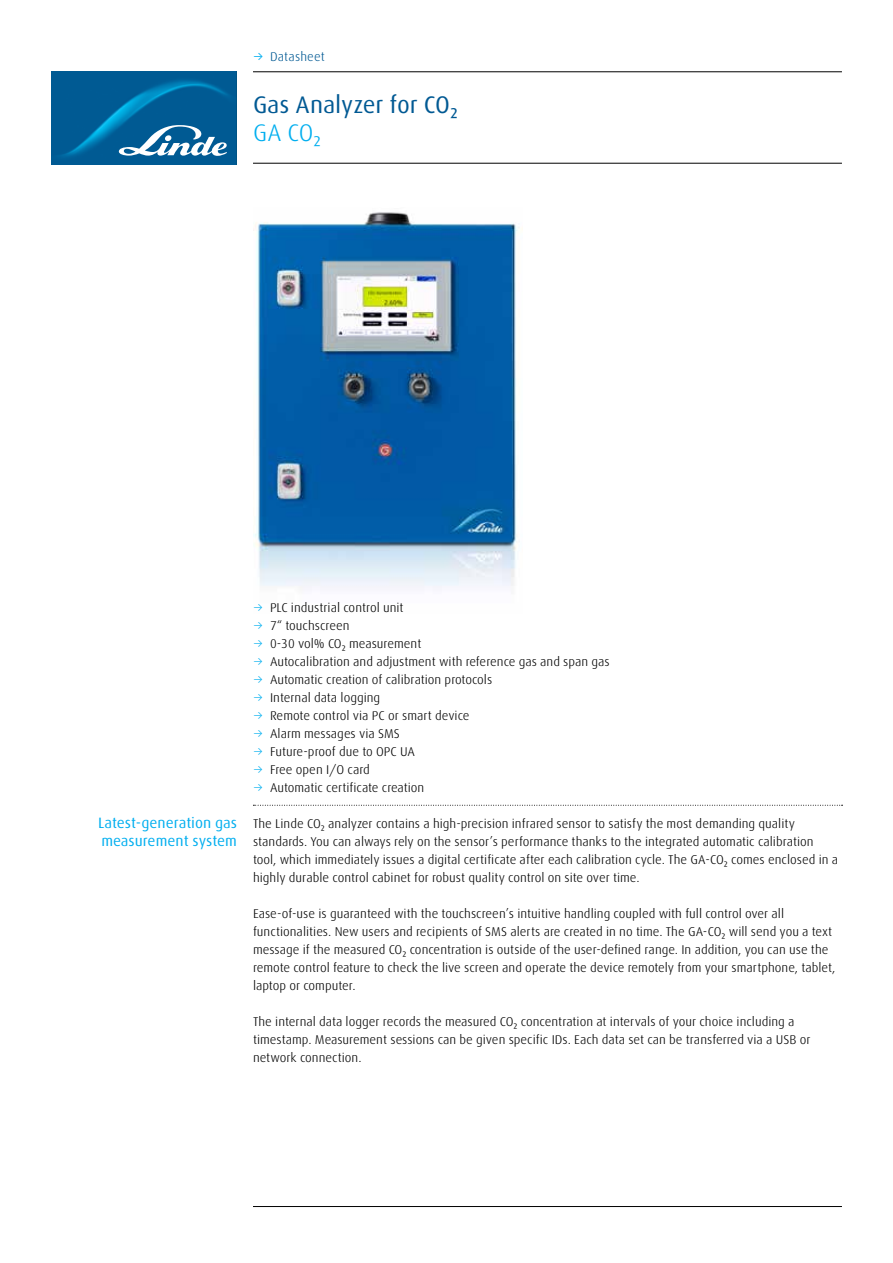
<style>
.page{position:relative;width:893px;height:1263px;background:#fff}
.page>*{position:absolute;margin:0;border:0;box-sizing:border-box;transform-origin:0 0}
.t1{font:24px "Linde Dax Global";letter-spacing:-.005em;color:#005993}
.t2{font:300 24px "Linde Dax Global";color:#00aeef}
.t3{font:15px/18px "Linde Dax Global";color:#00aeef}
.t4{font:300 12.75px/18px "Linde Dax Global";color:#000}
.t5{font:300 12.75px "Linde Dax Global";letter-spacing:.01em;color:#005993}
.s1{font-weight:400;color:#00aeef}
.s2{color:#00aeef}
</style>
<div class="page">
<img style="left:253px;top:212px;width:270px;height:376px">
<hr style="left:253px;top:71px;width:589px;height:1px;background:#000">
<hr style="left:253px;top:163px;width:589px;height:1px;background:#000">
<img style="left:51px;top:72px;width:185px;height:92px">
<svg style="left:119px;top:125px;width:108px;height:31px"></svg>
<hr style="left:253px;top:1206px;width:589px;height:1px;background:#000">
<svg style="left:253px;top:805px;width:590px;height:1px"></svg>
<p class="t5" style="left:253px;top:49px;width:74px"><span class="s1">→</span> Datasheet</p>
<h1 class="t1" style="left:253px;top:90px;width:207px">Gas Analyzer for CO₂</h1>
<h1 class="t2" style="left:253px;top:119px;width:70px">GA CO₂</h1>
<p class="t3" style="left:98px;top:814px;width:140px">Latest-generation gas measurement system</p>
<p class="t4" style="left:253px;top:599px;width:152px"><span class="s2">→</span> PLC industrial control unit</p>
<p class="t4" style="left:253px;top:617px;width:98px"><span class="s2">→</span> 7“ touchscreen</p>
<p class="t4" style="left:253px;top:635px;width:170px"><span class="s2">→</span> 0-30 vol% CO₂ measurement</p>
<p class="t4" style="left:253px;top:653px;width:358px"><span class="s2">→</span> Autocalibration and adjustment with reference gas and span gas</p>
<p class="t4" style="left:253px;top:671px;width:241px"><span class="s2">→</span> Automatic creation of calibration protocols</p>
<p class="t4" style="left:253px;top:689px;width:129px"><span class="s2">→</span> Internal data logging</p>
<p class="t4" style="left:253px;top:707px;width:218px"><span class="s2">→</span> Remote control via PC or smart device</p>
<p class="t4" style="left:253px;top:725px;width:148px"><span class="s2">→</span> Alarm messages via SMS</p>
<p class="t4" style="left:253px;top:743px;width:163px"><span class="s2">→</span> Future-proof due to OPC UA</p>
<p class="t4" style="left:253px;top:761px;width:118px"><span class="s2">→</span> Free open I/O card</p>
<p class="t4" style="left:253px;top:779px;width:173px"><span class="s2">→</span> Automatic certificate creation</p>
<p class="t4" style="left:253px;top:815px;width:587px">The Linde CO₂ analyzer contains a high-precision infrared sensor to satisfy the most demanding quality standards. You can always rely on the sensor’s performance thanks to the integrated automatic calibration tool, which immediately issues a digital certificate after each calibration cycle. The GA-CO₂ comes enclosed in a highly durable control cabinet for robust quality control on site over time.</p>
<p class="t4" style="left:253px;top:905px;width:584px">Ease-of-use is guaranteed with the touchscreen’s intuitive handling coupled with full control over all functionalities. New users and recipients of SMS alerts are created in no time. The GA-CO₂ will send you a text message if the measured CO₂ concentration is outside of the user-defined range. In addition, you can use the remote control feature to check the live screen and operate the device remotely from your smartphone, tablet, laptop or computer.</p>
<p class="t4" style="left:253px;top:1013px;width:559px">The internal data logger records the measured CO₂ concentration at intervals of your choice including a timestamp. Measurement sessions can be given specific IDs. Each data set can be transferred via a USB or network connection.</p>
</div>
